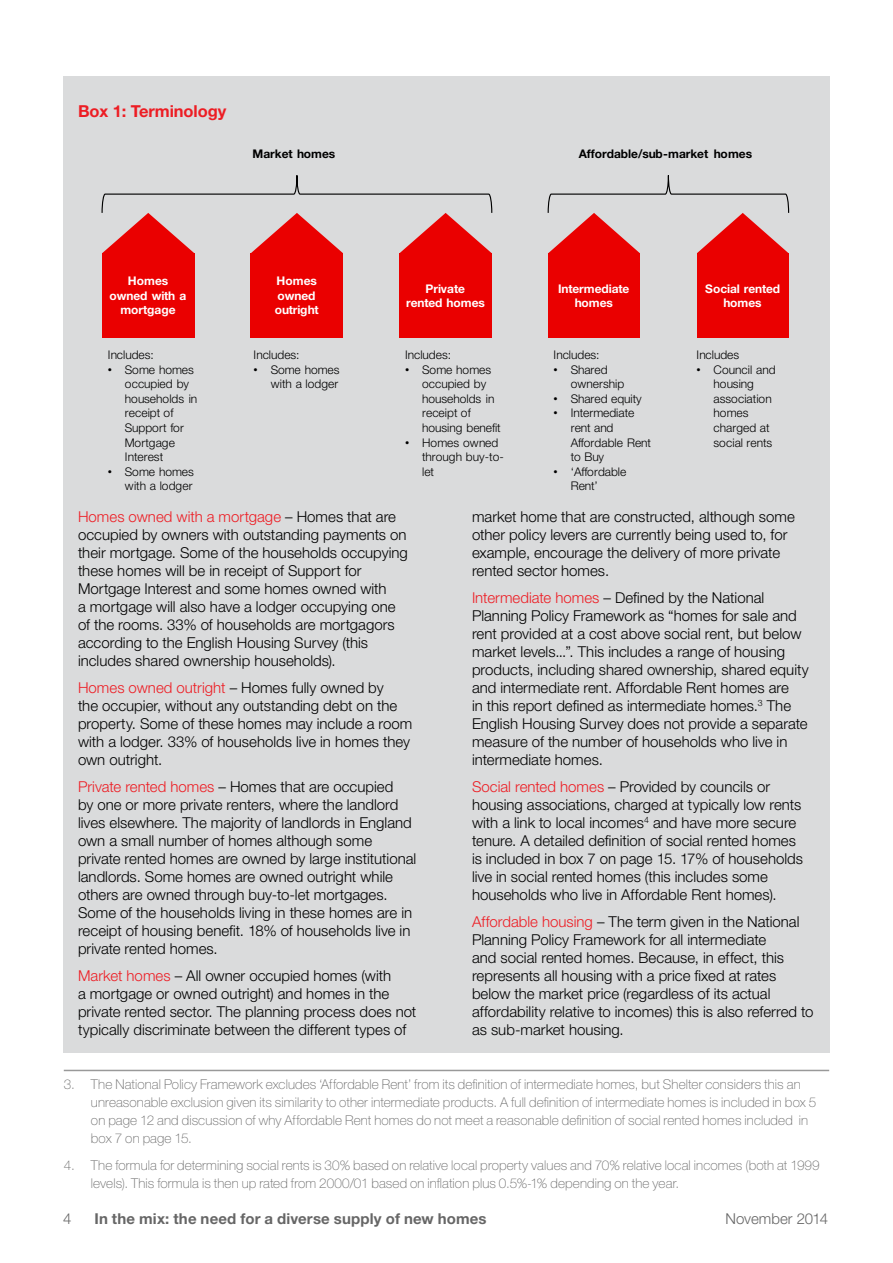
<style>
.page{position:relative;width:893px;height:1263px;background:#fff}
.page>*{position:absolute;margin:0;border:0;box-sizing:border-box;transform-origin:0 0}
.t1{font:700 16.5px "Helvetica Neue LT Pro";letter-spacing:-.005em;color:#ed1d24}
.t2{font:300 15px/18px "Helvetica Neue LT Pro";color:#000}
.t3{font:700 15px "Helvetica Neue LT Pro";letter-spacing:.01em;color:#666}
.t4{font:300 15px "Helvetica Neue LT Pro";letter-spacing:-.005em;color:#666}
.t5{font:100 13.5px/18px "Helvetica Neue LT Pro";letter-spacing:.01em;color:#666}
.t6{font:300 12px/14.5px "Helvetica Neue LT Pro";letter-spacing:.005em;color:#000}
.t7{font:700 12px/14.5px "Helvetica Neue LT Pro";letter-spacing:-.005em;color:#fff;text-align:center}
.t8{font:700 12px "Helvetica Neue LT Pro";letter-spacing:-.005em;color:#000}
.s1{font-family:"Arial";font-weight:400}
.s2{color:#ed1d24}
</style>
<div class="page">
<div style="left:63px;top:76px;width:767px;height:977px;background:#dadbdc"></div>
<hr style="left:64px;top:1070px;width:765px;height:1px;background:#999">
<div style="left:399px;top:253px;width:93px;height:84px;background:#ea0000"></div>
<div style="left:548px;top:253px;width:92px;height:84px;background:#ea0000"></div>
<div style="left:697px;top:253px;width:92px;height:84px;background:#ea0000"></div>
<svg style="left:547px;top:175px;width:243px;height:78px"></svg>
<div style="left:251px;top:253px;width:92px;height:84px;background:#ea0000"></div>
<div style="left:102px;top:253px;width:92px;height:84px;background:#ea0000"></div>
<svg style="left:101px;top:175px;width:392px;height:78px"></svg>
<p class="t1" style="left:78px;top:101px;width:150px">Box 1: Terminology</p>
<p class="t8" style="left:253px;top:146px;width:84px">Market homes</p>
<p class="t7" style="left:110px;top:273px;width:78px">Homes owned with a mortgage</p>
<p class="t6" style="left:108px;top:347px;width:48px">Includes:</p>
<p class="t6" style="left:125px;top:362px;width:74px;text-indent:-17px"><span class="s1">•</span> Some homes occupied by households in receipt of<br>Support for<br>Mortgage<br>Interest</p>
<p class="t6" style="left:108px;top:464px;width:88px;text-align:right"><span class="s1">•</span> Some homes with a lodger</p>
<p class="t7" style="left:275px;top:273px;width:46px;text-align:left">Homes owned outright</p>
<p class="t6" style="left:254px;top:347px;width:48px">Includes:</p>
<p class="t6" style="left:254px;top:362px;width:88px;text-align:right"><span class="s1">•</span> Some homes with a lodger</p>
<p class="t8" style="left:579px;top:146px;width:175px">Affordable/sub-market homes</p>
<p class="t7" style="left:406px;top:280px;width:80px">Private<br>rented homes</p>
<p class="t7" style="left:558px;top:280px;width:73px">Intermediate homes</p>
<p class="t7" style="left:705px;top:280px;width:77px">Social rented homes</p>
<p class="t6" style="left:405px;top:347px;width:48px">Includes:</p>
<p class="t6" style="left:422px;top:362px;width:80px;text-indent:-17px"><span class="s1">•</span> Some homes occupied by households in receipt of housing benefit</p>
<p class="t6" style="left:422px;top:435px;width:83px;text-indent:-17px"><span class="s1">•</span> Homes owned through buy-to&shy;let</p>
<p class="t6" style="left:554px;top:347px;width:48px">Includes:</p>
<p class="t6" style="left:571px;top:362px;width:55px;text-indent:-17px"><span class="s1">•</span> Shared ownership</p>
<p class="t6" style="left:554px;top:391px;width:90px"><span class="s1">•</span> Shared equity</p>
<p class="t6" style="left:571px;top:405px;width:82px;text-indent:-17px"><span class="s1">•</span> Intermediate rent and<br>Affordable Rent to Buy</p>
<p class="t6" style="left:571px;top:464px;width:57px;text-indent:-17px"><span class="s1">•</span> ‘Affordable<br>Rent’</p>
<p class="t6" style="left:696px;top:347px;width:44px">Includes</p>
<p class="t6" style="left:714px;top:362px;width:64px;text-indent:-17px"><span class="s1">•</span> Council and housing association homes charged at social rents</p>
<p class="t2" style="left:78px;top:507px;width:331px"><span class="s2">Homes owned with a mortgage</span> – Homes that are occupied by owners with outstanding payments on their mortgage. Some of the households occupying these homes will be in receipt of Support for Mortgage Interest and some homes owned with<br>a mortgage will also have a lodger occupying one of the rooms. 33% of households are mortgagors according to the English Housing Survey (this includes shared ownership households).</p>
<p class="t2" style="left:78px;top:678px;width:336px"><span class="s2">Homes owned outright</span> – Homes fully owned by<br>the occupier, without any outstanding debt on the property. Some of these homes may include a room with a lodger. 33% of households live in homes they own outright.</p>
<p class="t2" style="left:78px;top:777px;width:340px"><span class="s2">Private rented homes</span> – Homes that are occupied<br>by one or more private renters, where the landlord lives elsewhere. The majority of landlords in England own a small number of homes although some private rented homes are owned by large institutional landlords. Some homes are owned outright while others are owned through buy-to-let mortgages.<br>Some of the households living in these homes are in receipt of housing benefit. 18% of households live in private rented homes.</p>
<p class="t2" style="left:78px;top:966px;width:340px"><span class="s2">Market homes</span> – All owner occupied homes (with<br>a mortgage or owned outright) and homes in the private rented sector. The planning process does not typically discriminate between the different types of</p>
<p class="t2" style="left:472px;top:507px;width:324px">market home that are constructed, although some other policy levers are currently being used to, for example, encourage the delivery of more private rented sector homes.</p>
<p class="t2" style="left:472px;top:588px;width:338px"><span class="s2">Intermediate homes</span> – Defined by the National Planning Policy Framework as “homes for sale and rent provided at a cost above social rent, but below market levels...”. This includes a range of housing products, including shared ownership, shared equity and intermediate rent. Affordable Rent homes are<br>in this report defined as intermediate homes.<sup>3</sup> The English Housing Survey does not provide a separate measure of the number of households who live in intermediate homes.</p>
<p class="t2" style="left:472px;top:777px;width:333px"><span class="s2">Social rented homes</span> – Provided by councils or housing associations, charged at typically low rents with a link to local incomes<sup>4</sup> and have more secure tenure. A detailed definition of social rented homes is included in box 7 on page 15. 17% of households live in social rented homes (this includes some households who live in Affordable Rent homes).</p>
<p class="t2" style="left:472px;top:912px;width:343px"><span class="s2">Affordable housing</span> – The term given in the National Planning Policy Framework for all intermediate<br>and social rented homes. Because, in effect, this represents all housing with a price fixed at rates below the market price (regardless of its actual affordability relative to incomes) this is also referred to as sub-market housing.</p>
<p class="t5" style="left:91px;top:1075px;width:727px;text-indent:-27px">3. The National Policy Framework excludes ‘Affordable Rent’ from its definition of intermediate homes, but Shelter considers this an unreasonable exclusion given its similarity to other intermediate products. A full definition of intermediate homes is included in box 5 on page 12 and discussion of why Affordable Rent homes do not meet a reasonable definition of social rented homes included in box 7 on page 15.</p>
<p class="t5" style="left:91px;top:1156px;width:730px;text-indent:-27px">4. The formula for determining social rents is 30% based on relative local property values and 70% relative local incomes (both at 1999 levels). This formula is then up rated from 2000/01 based on inflation plus 0.5%-1% depending on the year.</p>
<p class="t4" style="left:63px;top:1209px;width:10px">4</p>
<p class="t3" style="left:94px;top:1209px;width:394px">In the mix: the need for a diverse supply of new homes</p>
<p class="t4" style="left:726px;top:1209px;width:104px">November 2014</p>
</div>
